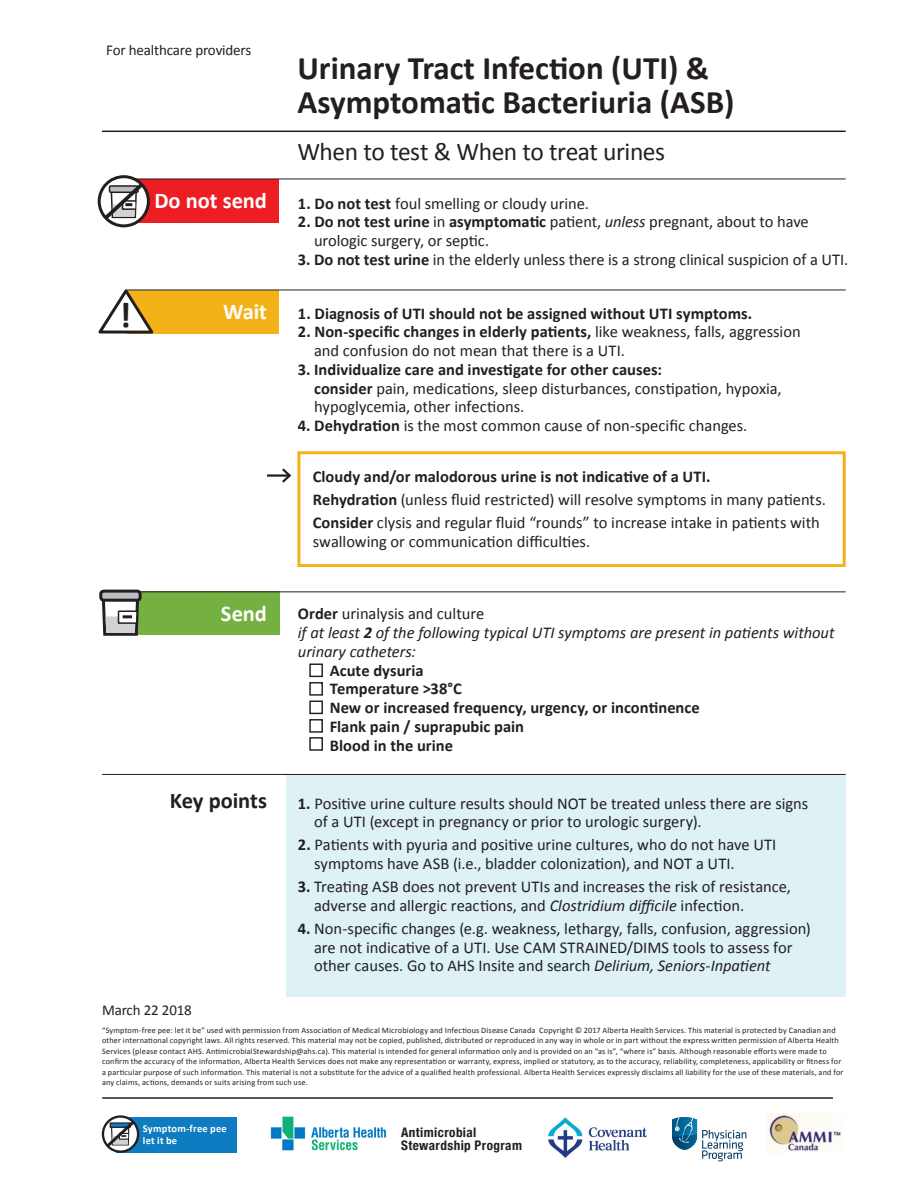
<style>
.page{position:relative;width:918px;height:1188px;background:#fff}
.page>*{position:absolute;margin:0;border:0;box-sizing:border-box;transform-origin:0 0}
.SubtitleAverage{font:700 36px "Calibri";color:#231f20}
.t1{font:700 33px "Calibri";color:#231f20}
.Text{font:25.5px "Calibri";letter-spacing:-.02em;color:#231f20}
.SubtitleAverage-2{font:700 22.5px "Calibri";color:#fff}
.Cuadro{font:700 22.5px "Calibri";letter-spacing:-.005em;color:#231f20}
.Cuadro-2{font:700 22.5px "Calibri";letter-spacing:-.005em;color:#fff}
.Cuadro-3{font:16.5px/18.8px "Calibri";color:#231f20}
.Cuadro-4{font:700 16.5px "Calibri";color:#231f20}
.Cuadro_bullet{font:700 16.5px "Calibri";color:#231f20}
.Cuadro_bullet-2{font:16.5px/18.8px "Calibri";color:#231f20}
.Cuadro_bullet-3{font:italic 16.5px/18.8px "Calibri";letter-spacing:-.005em;color:#231f20}
.t2{font:15px "Calibri";letter-spacing:-.01em;color:#231f20}
.t3{font:700 condensed 13.2px "Helvetica Neue";letter-spacing:.03em;color:#231f20}
.SubtitleAverage-3{font:700 10.5px "Calibri";letter-spacing:.02em;color:#fff}
.Cuadro-5{font:8.25px/10.5px "Calibri";letter-spacing:.02em;color:#231f20}
.s1{font-weight:700}
.s2{font-style:italic}
.s3{font-weight:400}
</style>
<div class="page">
<div style="left:128px;top:179px;width:151px;height:44px;background:#ee1d23"></div>
<div style="left:98px;top:175px;width:52px;height:52px;border:3px solid #231f20;border-radius:50%"></div>
<svg style="left:100px;top:180px;width:47px;height:43px"></svg>
<div style="left:297px;top:451px;width:549px;height:116px;border:3px solid #f5b218"></div>
<div style="left:286px;top:775px;width:560px;height:222px;background:#def2f5"></div>
<hr style="left:133px;top:179px;width:713px;height:1px;background:#231f20">
<div style="left:127px;top:290px;width:152px;height:44px;background:#f5b218"></div>
<svg style="left:98px;top:289px;width:59px;height:45px"></svg>
<div style="left:135px;top:592px;width:144px;height:43px;background:#75b042"></div>
<div style="left:101px;top:591px;width:39px;height:9px;background:#bcbdc0;border-radius:3px"></div>
<div style="left:99px;top:590px;width:43px;height:12px;border:3px solid #231f20;border-radius:3px"></div>
<svg style="left:100px;top:598px;width:41px;height:38px"></svg>
<hr style="left:267px;top:474px;width:23px;height:3px;background:#231f20">
<svg style="left:280px;top:468px;width:12px;height:15px"></svg>
<hr style="left:102px;top:1097px;width:731px;height:2px;background:#231f20">
<hr style="left:102px;top:131px;width:744px;height:1px;background:#231f20">
<hr style="left:126px;top:290px;width:720px;height:1px;background:#231f20">
<hr style="left:141px;top:591px;width:705px;height:1px;background:#231f20">
<hr style="left:102px;top:774px;width:744px;height:1px;background:#231f20">
<img style="left:270px;top:1116px;width:117px;height:35px">
<svg style="left:672px;top:1117px;width:74px;height:44px"></svg>
<img style="left:549px;top:1117px;width:97px;height:41px">
<div style="left:116px;top:1117px;width:120px;height:35px;background:#0f7bc0"></div>
<div style="left:102px;top:1115px;width:37px;height:38px;border:2px solid #231f20;border-radius:50%"></div>
<svg style="left:103px;top:1118px;width:34px;height:32px"></svg>
<img style="left:767px;top:1113px;width:74px;height:40px">
<div style="left:309px;top:664px;width:14px;height:13px;border:1px solid #231f20"></div>
<div style="left:309px;top:719px;width:14px;height:14px;border:1px solid #231f20"></div>
<div style="left:309px;top:737px;width:14px;height:14px;border:1px solid #231f20"></div>
<div style="left:309px;top:682px;width:14px;height:14px;border:1px solid #231f20"></div>
<div style="left:309px;top:701px;width:14px;height:13px;border:1px solid #231f20"></div>
<p class="t2" style="left:106px;top:40px;width:147px">For healthcare providers</p>
<p class="SubtitleAverage-2" style="left:154px;top:186px;width:114px">Do not send</p>
<p class="SubtitleAverage" style="left:120px;top:292px;width:13px">!</p>
<p class="Cuadro-2" style="left:223px;top:297px;width:46px">Wait</p>
<p class="Cuadro-2" style="left:221px;top:599px;width:48px">Send</p>
<p class="Cuadro" style="left:170px;top:786px;width:99px">Key points</p>
<p class="t1" style="left:297px;top:47px;width:413px">Urinary Tract Infection (UTI) &amp;</p>
<p class="t1" style="left:297px;top:81px;width:439px">Asymptomatic Bacteriuria (ASB)</p>
<p class="Text" style="left:297px;top:136px;width:369px">When to test &amp; When to treat urines</p>
<p class="Cuadro-3" style="left:298px;top:194px;width:293px"><span class="s1">1. Do not test</span> foul smelling or cloudy urine.</p>
<p class="Cuadro-3" style="left:298px;top:213px;width:512px"><span class="s1">2. Do not test urine</span> in <span class="s1">asymptomatic</span> patient, <span class="s2">unless</span> pregnant, about to have</p>
<p class="Cuadro-3" style="left:314px;top:231px;width:177px">urologic surgery, or septic.</p>
<p class="Cuadro-3" style="left:298px;top:250px;width:552px"><span class="s1">3. Do not test urine</span> in the elderly unless there is a strong clinical suspicion of a UTI.</p>
<p class="Cuadro-4" style="left:298px;top:303px;width:456px">1. Diagnosis of UTI should not be assigned without UTI symptoms.</p>
<p class="Cuadro-4" style="left:298px;top:321px;width:504px">2. Non-specific changes in elderly patients, <span class="s3">like weakness, falls, aggression</span></p>
<p class="Cuadro-3" style="left:314px;top:341px;width:313px">and confusion do not mean that there is a UTI.</p>
<p class="Cuadro-4" style="left:298px;top:359px;width:366px">3. Individualize care and investigate for other causes:</p>
<p class="Cuadro_bullet-2" style="left:314px;top:379px;width:469px"><span class="s1">consider</span> pain, medications, sleep disturbances, constipation, hypoxia, hypoglycemia, other infections.</p>
<p class="Cuadro-3" style="left:298px;top:416px;width:451px"><span class="s1">4. Dehydration</span> is the most common cause of non-specific changes.</p>
<p class="Cuadro-4" style="left:313px;top:466px;width:399px">Cloudy and/or malodorous urine is not indicative of a UTI.</p>
<p class="Cuadro-3" style="left:313px;top:490px;width:515px"><span class="s1">Rehydration</span> (unless fluid restricted) will resolve symptoms in many patients.</p>
<p class="Cuadro-3" style="left:313px;top:513px;width:509px"><span class="s1">Consider</span> clysis and regular fluid “rounds” to increase intake in patients with swallowing or communication difficulties.</p>
<p class="Cuadro-3" style="left:298px;top:604px;width:188px"><span class="s1">Order</span> urinalysis and culture</p>
<p class="Cuadro_bullet-3" style="left:298px;top:623px;width:538px">if at least <span class="s1">2</span> of the following typical UTI symptoms are present in patients without urinary catheters:</p>
<p class="Cuadro_bullet" style="left:330px;top:660px;width:95px">Acute dysuria</p>
<p class="Cuadro_bullet" style="left:330px;top:678px;width:134px">Temperature &gt;38°C</p>
<p class="Cuadro_bullet" style="left:330px;top:697px;width:372px">New or increased frequency, urgency, or incontinence</p>
<p class="Cuadro_bullet" style="left:330px;top:716px;width:196px">Flank pain / suprapubic pain</p>
<p class="Cuadro_bullet" style="left:330px;top:735px;width:125px">Blood in the urine</p>
<p class="Cuadro-3" style="left:298px;top:794px;width:512px"><span class="s1">1.</span> Positive urine culture results should NOT be treated unless there are signs</p>
<p class="Cuadro-3" style="left:314px;top:813px;width:389px">of a UTI (except in pregnancy or prior to urologic surgery).</p>
<p class="Cuadro-3" style="left:298px;top:836px;width:480px"><span class="s1">2.</span> Patients with pyuria and positive urine cultures, who do not have UTI</p>
<p class="Cuadro-3" style="left:314px;top:854px;width:422px">symptoms have ASB (i.e., bladder colonization), and NOT a UTI.</p>
<p class="Cuadro-3" style="left:298px;top:877px;width:495px"><span class="s1">3.</span> Treating ASB does not prevent UTIs and increases the risk of resistance,</p>
<p class="Cuadro-3" style="left:314px;top:896px;width:432px">adverse and allergic reactions, and <span class="s2">Clostridium difficile</span> infection.</p>
<p class="Cuadro-3" style="left:298px;top:919px;width:514px"><span class="s1">4.</span> Non-specific changes (e.g. weakness, lethargy, falls, confusion, aggression)</p>
<p class="Cuadro-3" style="left:314px;top:938px;width:480px">are not indicative of a UTI. Use CAM STRAINED/DIMS tools to assess for other causes. Go to AHS Insite and search <span class="s2">Delirium, Seniors-Inpatient</span></p>
<p class="t2" style="left:102px;top:1000px;width:91px">March 22 2018</p>
<p class="Cuadro-5" style="left:102px;top:1025px;width:743px">“Symptom-free pee: let it be” used with permission from Association of Medical Microbiology and Infectious Disease Canada Copyright © 2017 Alberta Health Services. This material is protected by Canadian and other international copyright laws. All rights reserved. This material may not be copied, published, distributed or reproduced in any way in whole or in part without the express written permission of Alberta Health Services (please contact AHS. AntimicrobialStewardship@ahs.ca). This material is intended for general information only and is provided on an “as is”, “where is” basis. Although reasonable efforts were made to confirm the accuracy of the information, Alberta Health Services does not make any representation or warranty, express, implied or statutory, as to the accuracy, reliability, completeness, applicability or fitness for a particular purpose of such information. This material is not a substitute for the advice of a qualified health professional. Alberta Health Services expressly disclaims all liability for the use of these materials, and for any claims, actions, demands or suits arising from such use.</p>
<p class="SubtitleAverage-3" style="left:143px;top:1121px;width:85px">Symptom-free pee</p>
<p class="SubtitleAverage-3" style="left:143px;top:1133px;width:36px">let it be</p>
<p class="t3" style="left:401px;top:1122px;width:77px">Antimicrobial</p>
<p class="t3" style="left:401px;top:1135px;width:123px">Stewardship Program</p>
</div>
